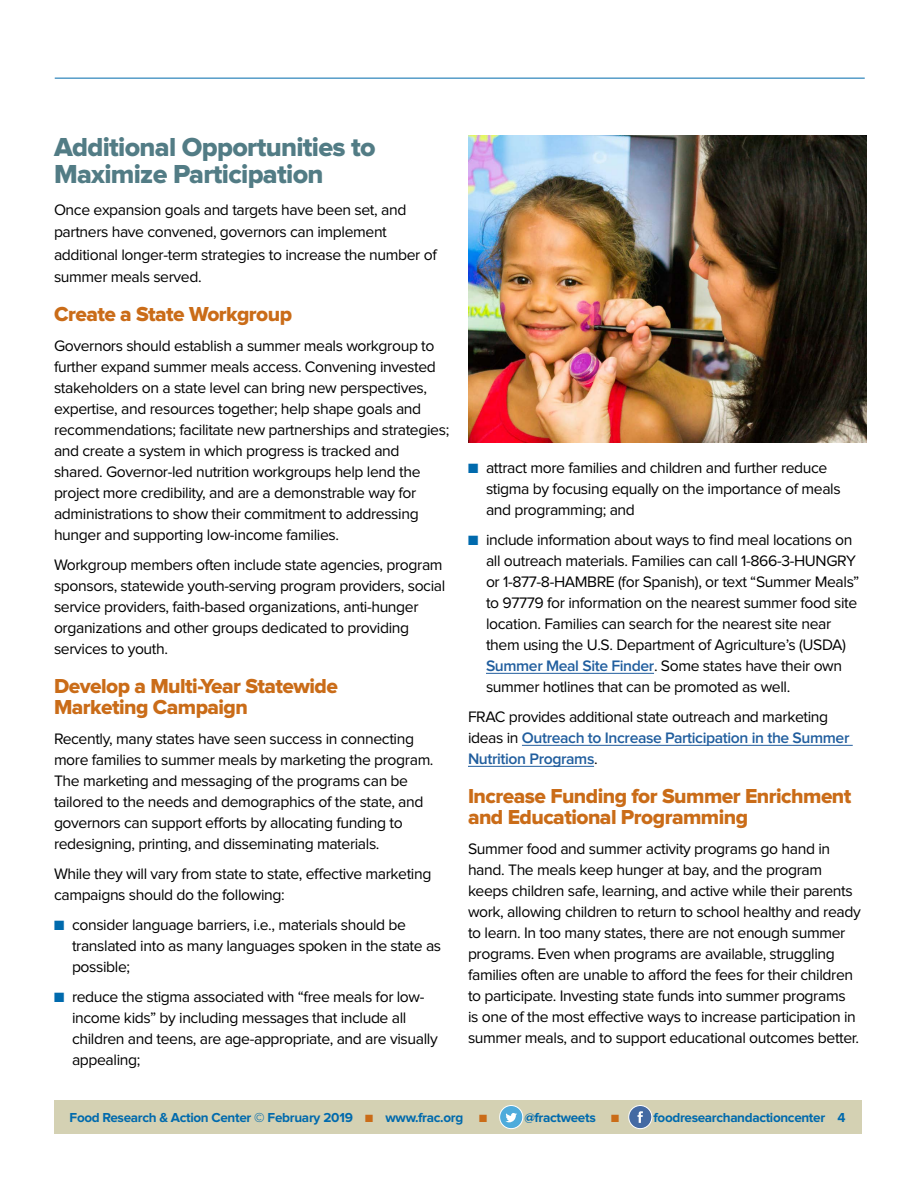
<style>
.page{position:relative;width:918px;height:1188px;background:#fff}
.page>*{position:absolute;margin:0;border:0;box-sizing:border-box;transform-origin:0 0}
.t1{font:27px/27px "Proxima Nova Extrabld";letter-spacing:-.025em;color:#527c85}
.t2{font:21px/21px "Proxima Nova Extrabld";letter-spacing:-.025em;color:#ca6c18}
.t3{font:15.75px/21px "Proxima Nova";letter-spacing:-.025em;color:#000}
.t4{font:600 15.75px/21px "Proxima Nova";letter-spacing:-.025em;color:#215e9e}
.t5{font:700 13.5px "Proxima Nova";letter-spacing:-.025em;color:#006aad}
.s1{color:#006aad}
.s2{font-weight:600;color:#215e9e}
.s3{font-weight:400;color:#000}
.s4{color:#ca6c18}
</style>
<div class="page">
<hr style="left:486px;top:673px;width:168px;height:1px;background:#215e9e">
<hr style="left:522px;top:745px;width:331px;height:1px;background:#215e9e">
<hr style="left:468px;top:766px;width:126px;height:1px;background:#215e9e">
<img style="left:468px;top:135px;width:399px;height:308px">
<hr style="left:55px;top:78px;width:810px;height:1px;background:#006aad">
<div style="left:54px;top:1100px;width:807px;height:34px;background:#d4d1b3"></div>
<div style="left:629px;top:1105px;width:23px;height:24px;background:#446aa3;border:1px solid #fff;border-radius:50%"></div>
<svg style="left:637px;top:1111px;width:6px;height:12px"></svg>
<div style="left:500px;top:1105px;width:23px;height:24px;background:#4eabdb;border:1px solid #fff;border-radius:50%"></div>
<svg style="left:505px;top:1113px;width:12px;height:9px"></svg>
<h1 class="t1" style="left:54px;top:135px;width:323px">Additional Opportunities to<br>Maximize Participation</h1>
<p class="t3" style="left:54px;top:199px;width:384px;line-height:22.5px">Once expansion goals and targets have been set, and partners have convened, governors can implement additional longer-term strategies to increase the number of summer meals served.</p>
<h2 class="t2" style="left:54px;top:305px;width:240px">Create a State Workgroup</h2>
<p class="t3" style="left:54px;top:336px;width:397px">Governors should establish a summer meals workgroup to further expand summer meals access. Convening invested stakeholders on a state level can bring new perspectives, expertise, and resources together; help shape goals and recommendations; facilitate new partnerships and strategies; and create a system in which progress is tracked and shared. Governor-led nutrition workgroups help lend the project more credibility, and are a demonstrable way for administrations to show their commitment to addressing hunger and supporting low-income families.</p>
<p class="t3" style="left:54px;top:555px;width:393px">Workgroup members often include state agencies, program sponsors, statewide youth-serving program providers, social service providers, faith-based organizations, anti-hunger organizations and other groups dedicated to providing services to youth.</p>
<h2 class="t2" style="left:54px;top:677px;width:285px">Develop a Multi-Year Statewide<br>Marketing Campaign</h2>
<p class="t3" style="left:54px;top:729px;width:381px">Recently, many states have seen success in connecting more families to summer meals by marketing the program.<br>The marketing and messaging of the programs can be tailored to the needs and demographics of the state, and governors can support efforts by allocating funding to redesigning, printing, and disseminating materials.</p>
<p class="t3" style="left:54px;top:864px;width:379px">While they will vary from state to state, effective marketing campaigns should do the following:</p>
<p class="t3" style="left:72px;top:915px;width:371px;text-indent:-18px"><span class="s1">■</span> consider language barriers, i.e., materials should be translated into as many languages spoken in the state as possible;</p>
<p class="t3" style="left:72px;top:987px;width:367px;text-indent:-18px"><span class="s1">■</span> reduce the stigma associated with “free meals for low&shy;income kids” by including messages that include all children and teens, are age-appropriate, and are visually appealing;</p>
<p class="t3" style="left:486px;top:458px;width:356px;text-indent:-18px"><span class="s1">■</span> attract more families and children and further reduce stigma by focusing equally on the importance of meals and programming; and</p>
<p class="t3" style="left:486px;top:530px;width:375px;text-indent:-18px"><span class="s1">■</span> include information about ways to find meal locations on all outreach materials. Families can call 1-866-3-HUNGRY or 1-877-8-HAMBRE (for Spanish), or text “Summer Meals” to 97779 for information on the nearest summer food site location. Families can search for the nearest site near them using the U.S. Department of Agriculture’s (USDA)<br><span class="s2">Summer Meal Site Finder</span>. Some states have their own summer hotlines that can be promoted as well.</p>
<p class="t4" style="left:468px;top:707px;width:383px"><span class="s3">FRAC provides additional state outreach and marketing ideas in</span> Outreach to Increase Participation in the Summer<br>Nutrition Programs<span class="s3">.</span></p>
<h2 class="t2" style="left:468px;top:787px;width:385px">Increase Funding for Summer Enrichment and Educational Programming</h2>
<p class="t3" style="left:468px;top:839px;width:394px">Summer food and summer activity programs go hand in hand. The meals keep hunger at bay, and the program keeps children safe, learning, and active while their parents work, allowing children to return to school healthy and ready to learn. In too many states, there are not enough summer programs. Even when programs are available, struggling families often are unable to afford the fees for their children to participate. Investing state funds into summer programs<br>is one of the most effective ways to increase participation in summer meals, and to support educational outcomes better.</p>
<p class="t5" style="left:70px;top:1112px;width:419px">Food Research &amp; Action Center © February 2019 <span class="s4">■</span> www.frac.org <span class="s4">■</span></p>
<p class="t5" style="left:524px;top:1112px;width:96px">@fractweets <span class="s4">■</span></p>
<p class="t5" style="left:654px;top:1112px;width:193px">foodresearchandactioncenter 4</p>
</div>
